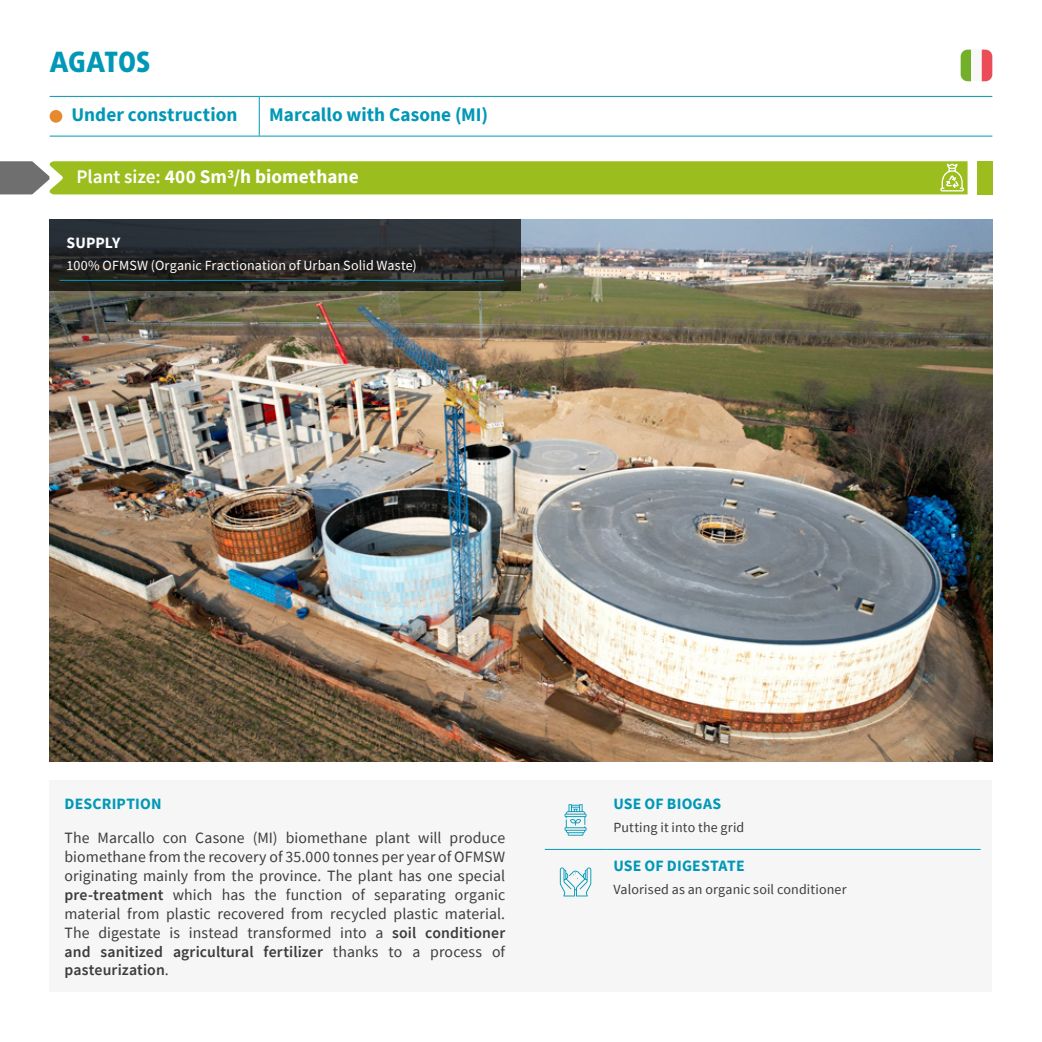
<style>
.page{position:relative;width:1042px;height:1042px;background:#fff}
.page>*{position:absolute;margin:0;border:0;box-sizing:border-box;transform-origin:0 0}
.t1{font:800 28px "Daxline OT";letter-spacing:-.005em;color:#0098b6}
.t2{font:700 19.25px "Source Sans Pro";letter-spacing:.005em;color:#0098b6}
.body{font:700 19.25px "Source Sans Pro";letter-spacing:.005em;color:#fff}
.t3{font:15.75px/18.9px "Source Sans Pro";letter-spacing:.005em;color:#3c3c3b;text-align:justify}
.body-2{font:700 15.75px "Source Sans Pro";letter-spacing:.015em;color:#0098b6}
.body-3{font:700 15.75px "Source Sans Pro";letter-spacing:.005em;color:#fff}
.t4{font:14px "Source Sans Pro";letter-spacing:.01em;color:#3c3c3b}
.t5{font:14px "Source Sans Pro";letter-spacing:.01em;color:#fff}
.s1{font-weight:600}
</style>
<div class="page">
<div style="left:977px;top:161px;width:15px;height:33px;background:#9bbe1e"></div>
<svg style="left:960px;top:50px;width:11px;height:31px"></svg>
<div style="left:971px;top:50px;width:11px;height:31px;background:#f8f8f8"></div>
<svg style="left:982px;top:50px;width:10px;height:31px"></svg>
<div style="left:50px;top:780px;width:942px;height:212px;background:#f6f6f6"></div>
<hr style="left:545px;top:849px;width:61px;height:1px;background:#0098b6">
<hr style="left:606px;top:849px;width:374px;height:1px;background:#0098b6">
<svg style="left:564px;top:804px;width:22px;height:31px"></svg>
<svg style="left:560px;top:867px;width:31px;height:29px"></svg>
<img style="left:50px;top:219px;width:942px;height:542px">
<svg style="left:50px;top:219px;width:471px;height:72px;background:#292b2d"></svg>
<hr style="left:60px;top:280px;width:444px;height:1px;background:#0098b6">
<hr style="left:50px;top:96px;width:209px;height:1px;background:#0098b6">
<hr style="left:259px;top:96px;width:733px;height:1px;background:#0098b6">
<hr style="left:259px;top:97px;width:1px;height:39px;background:#0098b6">
<hr style="left:50px;top:136px;width:209px;height:1px;background:#0098b6">
<hr style="left:259px;top:136px;width:733px;height:1px;background:#0098b6">
<div style="left:50px;top:110px;width:12px;height:13px;background:#e78a2f;border-radius:50%"></div>
<svg style="left:0;top:161px;width:967px;height:33px;background:#9bbc27"></svg>
<p class="t1" style="left:50px;top:43px;width:102px">AGATOS</p>
<p class="t2" style="left:71px;top:102px;width:168px">Under construction</p>
<p class="t2" style="left:269px;top:101px;width:220px">Marcallo with Casone (MI)</p>
<p class="body" style="left:77px;top:164px;width:284px"><span class="s1">Plant size:</span> 400 Sm3/h biomethane</p>
<p class="body-3" style="left:67px;top:232px;width:56px">SUPPLY</p>
<p class="t5" style="left:67px;top:257px;width:352px">100% OFMSW (Organic Fractionation of Urban Solid Waste)</p>
<p class="body-2" style="left:64px;top:793px;width:99px">DESCRIPTION</p>
<p class="t3" style="left:64px;top:828px;width:442px">The Marcallo con Casone (MI) biomethane plant will produce biomethane from the recovery of 35.000 tonnes per year of OFMSW originating mainly from the province. The plant has one special <span class="s1">pre-treatment</span> which has the function of separating organic material from plastic recovered from recycled plastic material.<br>The digestate is instead transformed into a <span class="s1">soil conditioner and sanitized agricultural fertilizer</span> thanks to a process of <span class="s1">pasteurization</span>.</p>
<p class="body-2" style="left:613px;top:793px;width:110px">USE OF BIOGAS</p>
<p class="t4" style="left:613px;top:818px;width:133px">Putting it into the grid</p>
<p class="body-2" style="left:613px;top:855px;width:133px">USE OF DIGESTATE</p>
<p class="t4" style="left:613px;top:880px;width:235px">Valorised as an organic soil conditioner</p>
</div>
